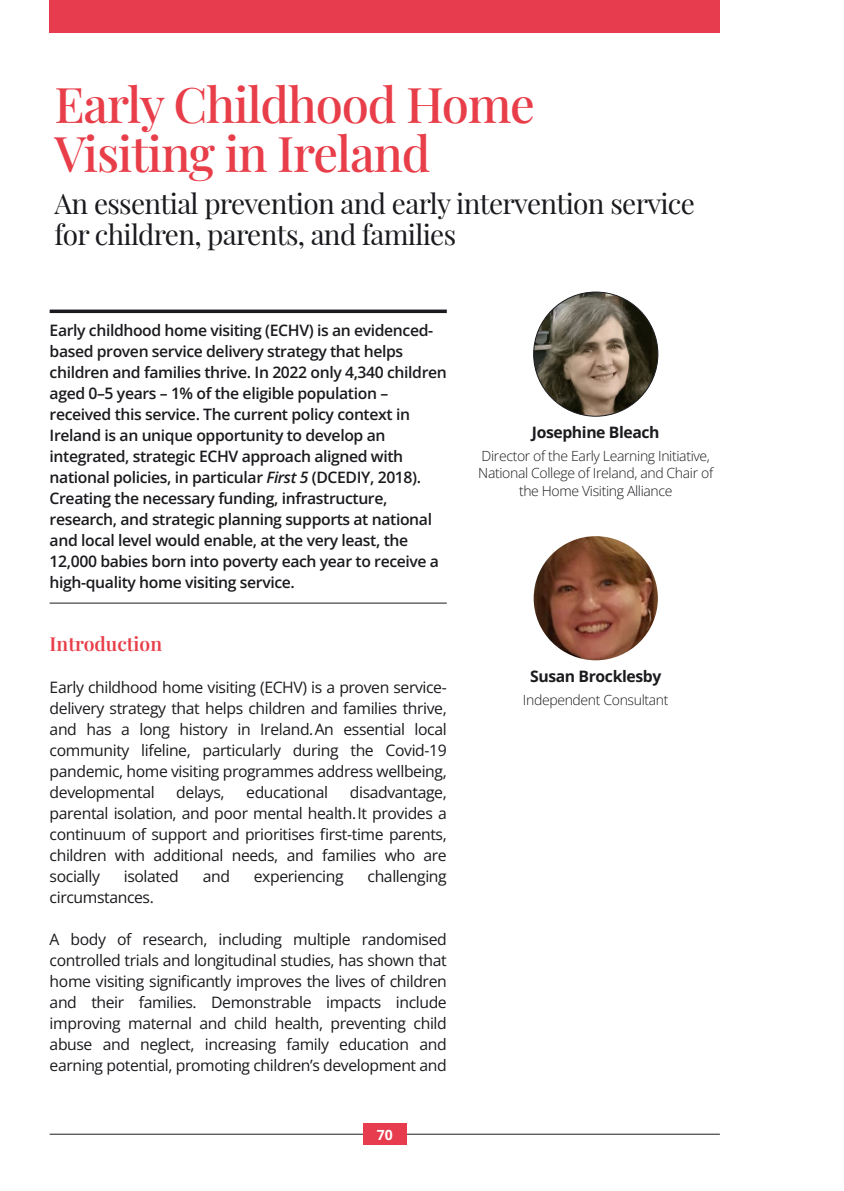
<style>
.page{position:relative;width:844px;height:1191px;background:#fff}
.page>*{position:absolute;margin:0;border:0;box-sizing:border-box;transform-origin:0 0}
.t1{font:500 49px "Playfair Display";letter-spacing:-.025em;color:#e83e49}
.t2{font:28px "Playfair Display";letter-spacing:-.025em;color:#1b1b1f}
.t3{font:600 19.25px "Playfair Display";color:#e83e49}
.t4{font:15.75px "Open Sans";letter-spacing:-.025em;color:#1b1b1f}
.t5{font:600 15.75px "Open Sans";letter-spacing:-.025em;color:#1b1b1f}
.t6{font:700 15.75px "Open Sans";letter-spacing:-.025em;color:#1b1b1f}
.t7{font:300 14px "Open Sans";letter-spacing:-.025em;color:#1b1b1f}
.t8{font:700 14px "Open Sans";color:#fff}
.s1{font-style:italic}
</style>
<div class="page">
<hr style="left:50px;top:1133px;width:313px;height:1px;background:#1f1d1a">
<hr style="left:406px;top:1133px;width:313px;height:1px;background:#1f1d1a">
<div style="left:50px;top:0;width:669px;height:33px;background:#e73c4d"></div>
<div style="left:363px;top:1123px;width:43px;height:22px;background:#e73c4d"></div>
<svg style="left:50px;top:309px;width:396px;height:4px;background:#3a3a3e"></svg>
<hr style="left:50px;top:602px;width:396px;height:1px;background:#1b1b1f">
<img style="left:533px;top:292px;width:124px;height:124px">
<img style="left:533px;top:536px;width:124px;height:124px">
<p class="t1" style="left:55px;top:70px;width:482px">Early Childhood Home</p>
<p class="t1" style="left:55px;top:119px;width:377px">Visiting in Ireland</p>
<p class="t2" style="left:55px;top:183px;width:641px">An essential prevention and early intervention service</p>
<p class="t2" style="left:55px;top:215px;width:403px">for children, parents, and families</p>
<p class="t5" style="left:50px;top:319px;width:385px">Early childhood home visiting (ECHV) is an evidenced-</p>
<p class="t5" style="left:50px;top:340px;width:355px">based proven service delivery strategy that helps</p>
<p class="t5" style="left:50px;top:361px;width:398px">children and families thrive. In 2022 only 4,340 children</p>
<p class="t5" style="left:50px;top:382px;width:340px">aged 0–5 years – 1% of the eligible population –</p>
<p class="t5" style="left:50px;top:403px;width:362px">received this service. The current policy context in</p>
<p class="t5" style="left:50px;top:424px;width:337px">Ireland is an unique opportunity to develop an</p>
<p class="t5" style="left:50px;top:445px;width:355px">integrated, strategic ECHV approach aligned with</p>
<p class="t5" style="left:50px;top:466px;width:373px">national policies, in particular <span class="s1">First 5</span> (DCEDIY, 2018).</p>
<p class="t5" style="left:50px;top:487px;width:339px">Creating the necessary funding, infrastructure,</p>
<p class="t5" style="left:50px;top:508px;width:384px">research, and strategic planning supports at national</p>
<p class="t5" style="left:50px;top:529px;width:360px">and local level would enable, at the very least, the</p>
<p class="t5" style="left:50px;top:550px;width:391px">12,000 babies born into poverty each year to receive a</p>
<p class="t5" style="left:50px;top:571px;width:246px">high-quality home visiting service.</p>
<p class="t3" style="left:50px;top:630px;width:114px">Introduction</p>
<p class="t4" style="left:50px;top:676px;width:398px">Early childhood home visiting (ECHV) is a proven service-</p>
<p class="t4" style="left:50px;top:697px;width:398px">delivery strategy that helps children and families thrive,</p>
<p class="t4" style="left:50px;top:718px;width:398px">and has a long history in Ireland.An essential local</p>
<p class="t4" style="left:50px;top:739px;width:398px">community lifeline, particularly during the Covid-19</p>
<p class="t4" style="left:50px;top:760px;width:398px">pandemic, home visiting programmes address wellbeing,</p>
<p class="t4" style="left:50px;top:781px;width:106px">developmental</p>
<p class="t4" style="left:176px;top:781px;width:50px">delays,</p>
<p class="t4" style="left:246px;top:781px;width:83px">educational</p>
<p class="t4" style="left:350px;top:781px;width:98px">disadvantage,</p>
<p class="t4" style="left:50px;top:802px;width:398px">parental isolation, and poor mental health.It provides a</p>
<p class="t4" style="left:50px;top:823px;width:398px">continuum of support and prioritises first-time parents,</p>
<p class="t4" style="left:50px;top:844px;width:398px">children with additional needs, and families who are</p>
<p class="t4" style="left:50px;top:865px;width:52px">socially</p>
<p class="t4" style="left:124px;top:865px;width:57px">isolated</p>
<p class="t4" style="left:203px;top:865px;width:29px">and</p>
<p class="t4" style="left:254px;top:865px;width:91px">experiencing</p>
<p class="t4" style="left:367px;top:865px;width:81px">challenging</p>
<p class="t4" style="left:50px;top:886px;width:106px">circumstances.</p>
<p class="t4" style="left:50px;top:928px;width:398px">A body of research, including multiple randomised</p>
<p class="t4" style="left:50px;top:949px;width:398px">controlled trials and longitudinal studies, has shown that</p>
<p class="t4" style="left:50px;top:970px;width:398px">home visiting significantly improves the lives of children</p>
<p class="t4" style="left:50px;top:991px;width:398px">and their families. Demonstrable impacts include</p>
<p class="t4" style="left:50px;top:1012px;width:398px">improving maternal and child health, preventing child</p>
<p class="t4" style="left:50px;top:1033px;width:398px">abuse and neglect, increasing family education and</p>
<p class="t4" style="left:50px;top:1054px;width:398px">earning potential, promoting children’s development and</p>
<p class="t8" style="left:376px;top:1124px;width:18px">70</p>
<p class="t6" style="left:531px;top:421px;width:129px">Josephine Bleach</p>
<p class="t7" style="left:481px;top:445px;width:230px">Director of the Early Learning Initiative,</p>
<p class="t7" style="left:478px;top:463px;width:236px">National College of Ireland, and Chair of</p>
<p class="t7" style="left:519px;top:480px;width:155px">the Home Visiting Alliance</p>
<p class="t6" style="left:530px;top:665px;width:133px">Susan Brocklesby</p>
<p class="t7" style="left:523px;top:689px;width:147px">Independent Consultant</p>
</div>
